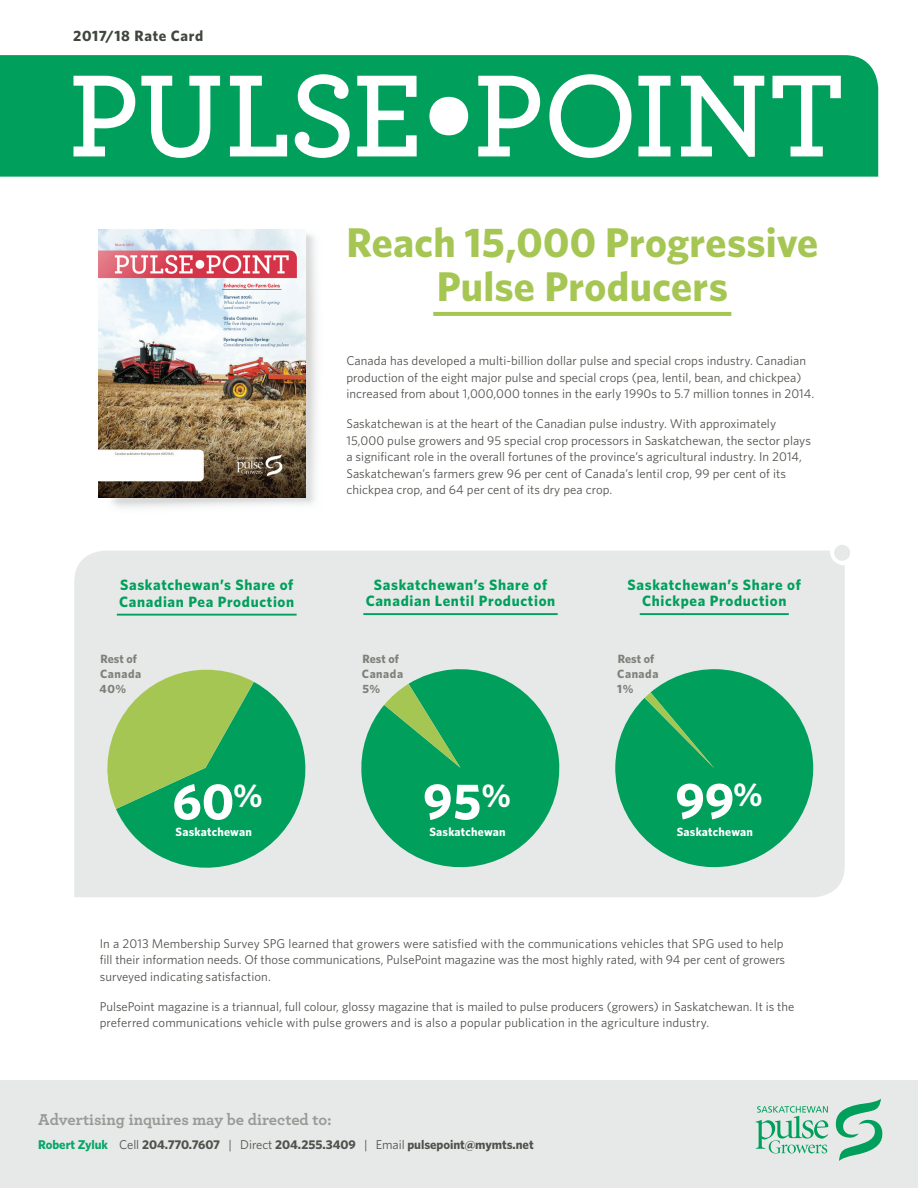
<style>
.page{position:relative;width:918px;height:1188px;background:#fff}
.page>*{position:absolute;margin:0;border:0;box-sizing:border-box;transform-origin:0 0}
.t1{font:700 51px "Whitney";color:#fff}
.t2{font:700 41.55px/44px "Whitney";letter-spacing:.005em;color:#a6c654;text-align:center}
.t3{font:700 16.5px "Archer";color:#999a96}
.t4{font:700 15px/16.5px "Whitney";letter-spacing:.045em;color:#009f5c;text-align:center}
.t5{font:700 15px "Whitney";letter-spacing:.045em;color:#40453d}
.t6{font:12.75px/16.5px "Whitney";letter-spacing:.005em;color:#4f534c}
.t7{font:700 12.75px "Whitney";letter-spacing:-.005em;color:#4f534c}
.t8{font:700 12px/15px "Whitney";letter-spacing:.045em;color:#7e817b}
.t9{font:700 12px "Whitney";letter-spacing:.02em;color:#fff}
.s1{color:#07a568}
.s2{font-weight:400}
</style>
<div class="page">
<div style="left:0;top:1080px;width:918px;height:108px;background:#e7e9e8"></div>
<svg style="left:835px;top:1099px;width:48px;height:62px"></svg>
<svg style="left:756px;top:1106px;width:72px;height:47px"></svg>
<svg style="left:433px;top:312px;width:298px;height:4px"></svg>
<div style="left:74px;top:545px;width:776px;height:352px;background:#e7e9e8"></div>
<div style="left:0;top:55px;width:878px;height:122px;background:#009f5c"></div>
<svg style="left:74px;top:76px;width:61px;height:80px"></svg>
<svg style="left:141px;top:76px;width:79px;height:82px"></svg>
<svg style="left:230px;top:76px;width:57px;height:80px"></svg>
<svg style="left:295px;top:74px;width:55px;height:84px"></svg>
<svg style="left:357px;top:76px;width:60px;height:80px"></svg>
<div style="left:429px;top:97px;width:39px;height:38px;background:#fff;border-radius:50%"></div>
<svg style="left:478px;top:76px;width:62px;height:80px"></svg>
<svg style="left:549px;top:74px;width:82px;height:84px"></svg>
<svg style="left:638px;top:76px;width:32px;height:80px"></svg>
<svg style="left:681px;top:76px;width:83px;height:81px"></svg>
<svg style="left:773px;top:76px;width:68px;height:80px"></svg>
<hr style="left:117px;top:614px;width:180px;height:2px;background:#009f5c">
<hr style="left:363px;top:613px;width:195px;height:2px;background:#009f5c">
<hr style="left:640px;top:613px;width:149px;height:2px;background:#009f5c">
<img style="left:98px;top:229px;width:208px;height:269px">
<svg style="left:104px;top:656px;width:215px;height:226px;background:#7ec38d"></svg>
<svg style="left:359px;top:665px;width:205px;height:207px;background:#46b482"></svg>
<svg style="left:614px;top:669px;width:200px;height:199px;background:#36b07b"></svg>
<p class="t5" style="left:73px;top:26px;width:132px">2017/18 Rate Card</p>
<h2 class="t2" style="left:346px;top:220px;width:473px">Reach 15,000 Progressive<br>Pulse Producers</h2>
<p class="t6" style="left:346px;top:352px;width:469px">Canada has developed a multi-billion dollar pulse and special crops industry. Canadian production of the eight major pulse and special crops (pea, lentil, bean, and chickpea) increased from about 1,000,000 tonnes in the early 1990s to 5.7 million tonnes in 2014.</p>
<p class="t6" style="left:346px;top:415px;width:466px">Saskatchewan is at the heart of the Canadian pulse industry. With approximately 15,000 pulse growers and 95 special crop processors in Saskatchewan, the sector plays a significant role in the overall fortunes of the province’s agricultural industry. In 2014, Saskatchewan’s farmers grew 96 per cent of Canada’s lentil crop, 99 per cent of its chickpea crop, and 64 per cent of its dry pea crop.</p>
<p class="t4" style="left:119px;top:577px;width:177px;text-align:left">Saskatchewan’s Share of<br>Canadian Pea Production</p>
<p class="t4" style="left:366px;top:576px;width:191px">Saskatchewan’s Share of<br>Canadian Lentil Production</p>
<p class="t4" style="left:628px;top:576px;width:175px">Saskatchewan’s Share of<br>Chickpea Production</p>
<p class="t8" style="left:100px;top:651px;width:43px">Rest of<br>Canada<br>40%</p>
<p class="t8" style="left:362px;top:651px;width:43px">Rest of<br>Canada<br>5%</p>
<p class="t8" style="left:617px;top:651px;width:43px">Rest of<br>Canada<br>1%</p>
<h1 class="t1" style="left:172px;top:767px;width:92px">60<sup>%</sup></h1>
<h1 class="t1" style="left:423px;top:767px;width:89px">95<sup>%</sup></h1>
<h1 class="t1" style="left:675px;top:767px;width:89px">99<sup>%</sup></h1>
<p class="t9" style="left:176px;top:824px;width:78px">Saskatchewan</p>
<p class="t9" style="left:429px;top:824px;width:78px">Saskatchewan</p>
<p class="t9" style="left:677px;top:824px;width:78px">Saskatchewan</p>
<p class="t6" style="left:100px;top:935px;width:687px">In a 2013 Membership Survey SPG learned that growers were satisfied with the communications vehicles that SPG used to help fill their information needs. Of those communications, PulsePoint magazine was the most highly rated, with 94 per cent of growers surveyed indicating satisfaction.</p>
<p class="t6" style="left:100px;top:998px;width:696px">PulsePoint magazine is a triannual, full colour, glossy magazine that is mailed to pulse producers (growers) in Saskatchewan. It is the preferred communications vehicle with pulse growers and is also a popular publication in the agriculture industry.</p>
<p class="t3" style="left:38px;top:1106px;width:295px">Advertising inquires may be directed to:</p>
<p class="t7" style="left:38px;top:1136px;width:497px"><span class="s1">Robert Zyluk</span> <span class="s2">Cell</span> 204.770.7607 <span class="s2">| Direct</span> 204.255.3409 <span class="s2">| Email</span> pulsepoint@mymts.net</p>
</div>
